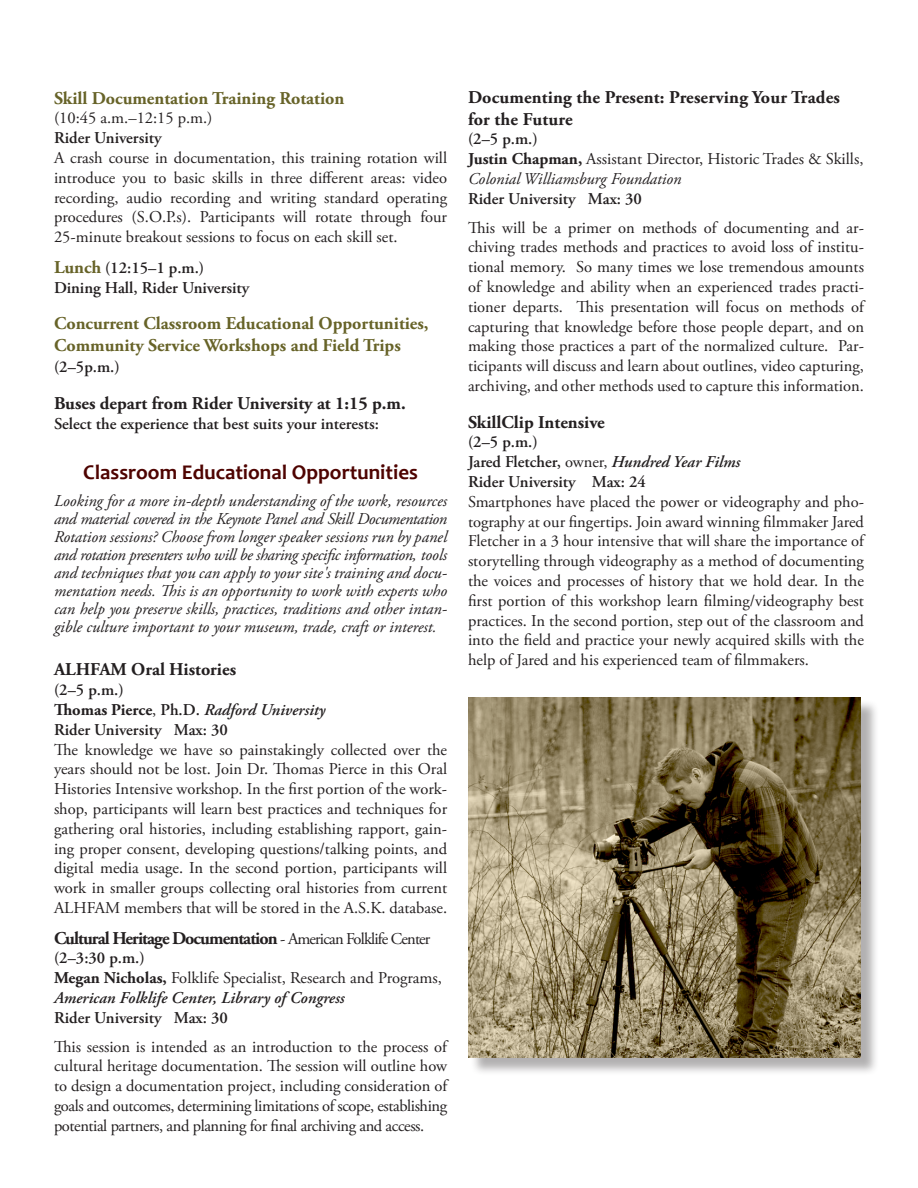
<style>
.page{position:relative;width:918px;height:1188px;background:#fff}
.page>*{position:absolute;margin:0;border:0;box-sizing:border-box;transform-origin:0 0}
.t1{font:700 21px "Candara";color:#4e0300}
.t2{font:700 18px/21.6px "Adobe Garamond Pro";color:#231f20}
.t3{font:700 18px "Adobe Garamond Pro";color:#676328}
.t4{font:700 18px "Adobe Garamond Pro";letter-spacing:-.05em;color:#231f20}
.t5{font:16.5px/19.8px "Adobe Garamond Pro";color:#231f20;text-align:justify}
.t6{font:italic 16.5px/18px "Adobe Garamond Pro";color:#231f20;text-align:justify}
.t7{font:600 16.5px "Adobe Garamond Pro";color:#231f20}
.t8{font:italic 600 16.5px/19.8px "Adobe Garamond Pro";color:#231f20}
.s1{font-weight:700;font-size:18px;color:#676328}
.s2{font-weight:700;font-style:normal}
.s3{font-weight:400;font-style:normal}
.s4{font-style:normal}
.s5{font-weight:400;font-size:16.5px}
.s6{font-weight:700}
</style>
<div class="page">
<div style="left:470px;top:700px;width:410px;height:376px;background:#231f20;opacity:.35"></div>
<img style="left:468px;top:697px;width:393px;height:361px">
<p class="t3" style="left:54px;top:87px;width:292px">Skill Documentation Training Rotation</p>
<p class="t5" style="left:54px;top:109px;width:160px">(10:45 a.m.–12:15 p.m.)</p>
<p class="t7" style="left:54px;top:129px;width:109px">Rider University</p>
<p class="t5" style="left:54px;top:149px;width:395px">A crash course in documentation, this training rotation will introduce you to basic skills in three different areas: video recording, audio recording and writing standard operating procedures (S.O.P.s). Participants will rotate through four 25-minute breakout sessions to focus on each skill set.</p>
<p class="t7" style="left:54px;top:258px;width:152px"><span class="s1">Lunch</span> (12:15–1 p.m.)</p>
<p class="t7" style="left:54px;top:278px;width:197px">Dining Hall, Rider University</p>
<p class="t3" style="left:54px;top:313px;width:376px">Concurrent Classroom Educational Opportunities,</p>
<p class="t3" style="left:54px;top:335px;width:348px">Community Service Workshops and Field Trips</p>
<p class="t7" style="left:54px;top:358px;width:67px">(2–5p.m.)</p>
<p class="t2" style="left:54px;top:393px;width:353px">Buses depart from Rider University at 1:15 p.m.</p>
<p class="t7" style="left:54px;top:414px;width:327px">Select the experience that best suits your interests:</p>
<p class="t1" style="left:83px;top:460px;width:336px">Classroom Educational Opportunities</p>
<p class="t6" style="left:54px;top:492px;width:395px">Looking for a more in-depth understanding of the work, resources and material covered in the Keynote Panel and Skill Documentation Rotation sessions? Choose from longer speaker sessions run by panel and rotation presenters who will be sharing specific information, tools and techniques that you can apply to your site's training and docu&shy;mentation needs. This is an opportunity to work with experts who can help you preserve skills, practices, traditions and other intan&shy;gible culture important to your museum, trade, craft or interest.</p>
<p class="t2" style="left:54px;top:659px;width:184px">ALHFAM Oral Histories</p>
<p class="t7" style="left:54px;top:681px;width:71px">(2–5 p.m.)</p>
<p class="t8" style="left:54px;top:701px;width:273px"><span class="s2">Thomas Pierce</span><span class="s3">,</span> <span class="s4">Ph.D.</span> Radford University</p>
<p class="t7" style="left:54px;top:720px;width:175px">Rider University Max: 30</p>
<p class="t5" style="left:54px;top:740px;width:395px">The knowledge we have so painstakingly collected over the years should not be lost. Join Dr. Thomas Pierce in this Oral Histories Intensive workshop. In the first portion of the work&shy;shop, participants will learn best practices and techniques for gathering oral histories, including establishing rapport, gain&shy;ing proper consent, developing questions/talking points, and digital media usage. In the second portion, participants will work in smaller groups collecting oral histories from current ALHFAM members that will be stored in the A.S.K. database.</p>
<p class="t4" style="left:54px;top:927px;width:378px">Cultural Heritage Documentation <span class="s5">- American Folklife Center</span></p>
<p class="t7" style="left:54px;top:949px;width:92px">(2–3:30 p.m.)</p>
<p class="t8" style="left:54px;top:969px;width:390px"><span class="s2">Megan Nicholas,</span> <span class="s3">Folklife Specialist, Research and Programs,<br></span>American Folklife Center, Library of Congress</p>
<p class="t7" style="left:54px;top:1008px;width:175px">Rider University Max: 30</p>
<p class="t5" style="left:54px;top:1037px;width:395px">This session is intended as an introduction to the process of cultural heritage documentation. The session will outline how to design a documentation project, including consideration of goals and outcomes, determining limitations of scope, establishing potential partners, and planning for final archiving and access.</p>
<p class="t2" style="left:468px;top:87px;width:373px">Documenting the Present: Preserving Your Trades for the Future</p>
<p class="t7" style="left:468px;top:130px;width:71px">(2–5 p.m.)</p>
<p class="t5" style="left:468px;top:150px;width:397px"><span class="s6">Justin Chapman,</span> Assistant Director, Historic Trades &amp; Skills,</p>
<p class="t6" style="left:468px;top:170px;width:215px">Colonial Williamsburg Foundation</p>
<p class="t7" style="left:468px;top:189px;width:176px">Rider University Max: 30</p>
<p class="t5" style="left:468px;top:218px;width:398px">This will be a primer on methods of documenting and ar&shy;chiving trades methods and practices to avoid loss of institu&shy;tional memory. So many times we lose tremendous amounts of knowledge and ability when an experienced trades practi&shy;tioner departs. This presentation will focus on methods of capturing that knowledge before those people depart, and on making those practices a part of the normalized culture. Par&shy;ticipants will discuss and learn about outlines, video capturing, archiving, and other methods used to capture this information.</p>
<p class="t2" style="left:468px;top:411px;width:138px">SkillClip Intensive</p>
<p class="t7" style="left:468px;top:433px;width:71px">(2–5 p.m.)</p>
<p class="t8" style="left:468px;top:453px;width:274px"><span class="s4">Jared Fletcher,</span> <span class="s3">owner,</span> Hundred Year Films</p>
<p class="t7" style="left:468px;top:472px;width:179px">Rider University Max: 24</p>
<p class="t5" style="left:468px;top:492px;width:398px">Smartphones have placed the power or videography and pho&shy;tography at our fingertips. Join award winning filmmaker Jared Fletcher in a 3 hour intensive that will share the importance of storytelling through videography as a method of documenting the voices and processes of history that we hold dear. In the first portion of this workshop learn filming/videography best practices. In the second portion, step out of the classroom and into the field and practice your newly acquired skills with the help of Jared and his experienced team of filmmakers.</p>
</div>
